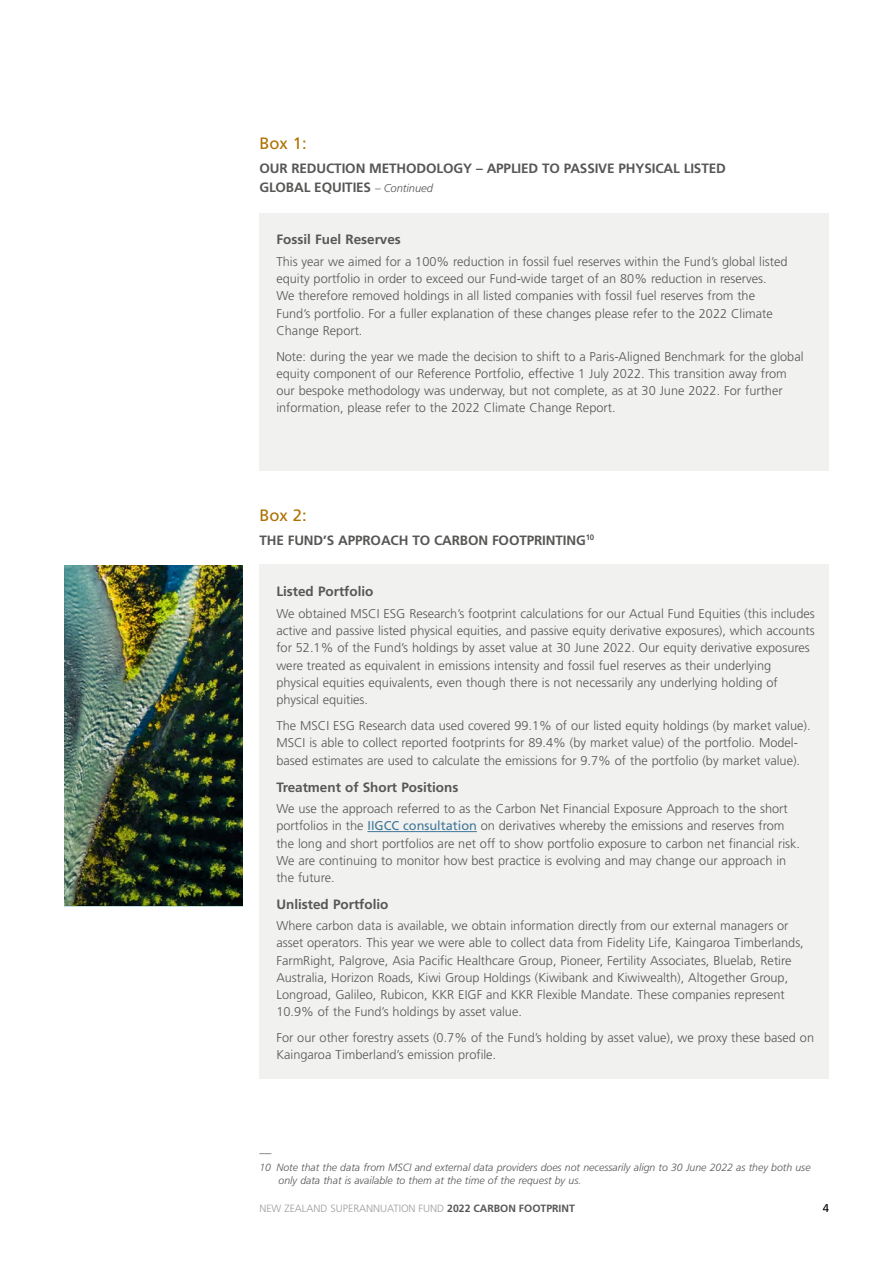
<style>
.page{position:relative;width:893px;height:1263px;background:#fff}
.page>*{position:absolute;margin:0;border:0;box-sizing:border-box;transform-origin:0 0}
.t1{font:16.5px "Frutiger";color:#ae7001}
.t2{font:700 13.5px/19.5px "Frutiger";letter-spacing:-.01em;color:#575756}
.t3{font:300 12.75px/17.2px "Frutiger";color:#575756}
.t4{font:italic 300 12px "Frutiger";color:#575756}
.t5{font:11.25px "Frutiger";color:#000}
.t6{font:italic 300 10.5px/13.5px "Frutiger";color:#575756}
.t7{font:300 10.5px "Frutiger";color:#9d9d9c}
.s1{font-weight:300;font-style:italic;font-size:11.25px}
.s2{font-weight:400;color:#427899}
.s3{font-weight:700;color:#575756}
</style>
<div class="page">
<div style="left:259px;top:564px;width:570px;height:515px;background:#f1f1ef"></div>
<div style="left:259px;top:213px;width:570px;height:258px;background:#f1f1ef"></div>
<hr style="left:367px;top:831px;width:110px;height:1px;background:#427899">
<img style="left:64px;top:566px;width:178px;height:92px">
<img style="left:64px;top:658px;width:178px;height:249px">
<p class="t1" style="left:259px;top:133px;width:49px">Box 1:</p>
<p class="t2" style="left:259px;top:158px;width:468px">OUR REDUCTION METHODOLOGY – APPLIED TO PASSIVE PHYSICAL LISTED<br>GLOBAL EQUITIES <span class="s1">– Continued</span></p>
<p class="t2" style="left:276px;top:230px;width:126px">Fossil Fuel Reserves</p>
<p class="t3" style="left:276px;top:253px;width:513px">This year we aimed for a 100% reduction in fossil fuel reserves within the Fund’s global listed equity portfolio in order to exceed our Fund-wide target of an 80% reduction in reserves.<br>We therefore removed holdings in all listed companies with fossil fuel reserves from the Fund’s portfolio. For a fuller explanation of these changes please refer to the 2022 Climate Change Report.</p>
<p class="t3" style="left:276px;top:348px;width:529px">Note: during the year we made the decision to shift to a Paris-Aligned Benchmark for the global equity component of our Reference Portfolio, effective 1 July 2022. This transition away from our bespoke methodology was underway, but not complete, as at 30 June 2022. For further information, please refer to the 2022 Climate Change Report.</p>
<p class="t1" style="left:259px;top:506px;width:49px">Box 2:</p>
<p class="t2" style="left:259px;top:530px;width:336px">THE FUND’S APPROACH TO CARBON FOOTPRINTING<sup>10</sup></p>
<p class="t2" style="left:276px;top:582px;width:99px">Listed Portfolio</p>
<p class="t3" style="left:276px;top:605px;width:540px">We obtained MSCI ESG Research’s footprint calculations for our Actual Fund Equities (this includes active and passive listed physical equities, and passive equity derivative exposures), which accounts for 52.1% of the Fund’s holdings by asset value at 30 June 2022. Our equity derivative exposures were treated as equivalent in emissions intensity and fossil fuel reserves as their underlying physical equities equivalents, even though there is not necessarily any underlying holding of physical equities.</p>
<p class="t3" style="left:276px;top:716px;width:536px;line-height:17.7px">The MSCI ESG Research data used covered 99.1% of our listed equity holdings (by market value).<br>MSCI is able to collect reported footprints for 89.4% (by market value) of the portfolio. Model&shy;based estimates are used to calculate the emissions for 9.7% of the portfolio (by market value).</p>
<p class="t2" style="left:276px;top:777px;width:183px">Treatment of Short Positions</p>
<p class="t3" style="left:276px;top:800px;width:525px">We use the approach referred to as the Carbon Net Financial Exposure Approach to the short portfolios in the <span class="s2">IIGCC consultation</span> on derivatives whereby the emissions and reserves from the long and short portfolios are net off to show portfolio exposure to carbon net financial risk.<br>We are continuing to monitor how best practice is evolving and may change our approach in the future.</p>
<p class="t2" style="left:276px;top:894px;width:114px">Unlisted Portfolio</p>
<p class="t3" style="left:276px;top:917px;width:529px">Where carbon data is available, we obtain information directly from our external managers or asset operators. This year we were able to collect data from Fidelity Life, Kaingaroa Timberlands, FarmRight, Palgrove, Asia Pacific Healthcare Group, Pioneer, Fertility Associates, Bluelab, Retire Australia, Horizon Roads, Kiwi Group Holdings (Kiwibank and Kiwiwealth), Altogether Group, Longroad, Galileo, Rubicon, KKR EIGF and KKR Flexible Mandate. These companies represent 10.9% of the Fund’s holdings by asset value.</p>
<p class="t3" style="left:276px;top:1029px;width:539px">For our other forestry assets (0.7% of the Fund’s holding by asset value), we proxy these based on<br>Kaingaroa Timberland’s emission profile.</p>
<p class="t4" style="left:259px;top:1146px;width:13px">—</p>
<p class="t6" style="left:279px;top:1160px;width:534px;text-indent:-19px">10 Note that the data from MSCI and external data providers does not necessarily align to 30 June 2022 as they both use only data that is available to them at the time of the request by us.</p>
<p class="t7" style="left:259px;top:1203px;width:317px">NEW ZEALAND SUPERANNUATION FUND <span class="s3">2022 CARBON FOOTPRINT</span></p>
<p class="t5" style="left:823px;top:1202px;width:8px">4</p>
</div>
